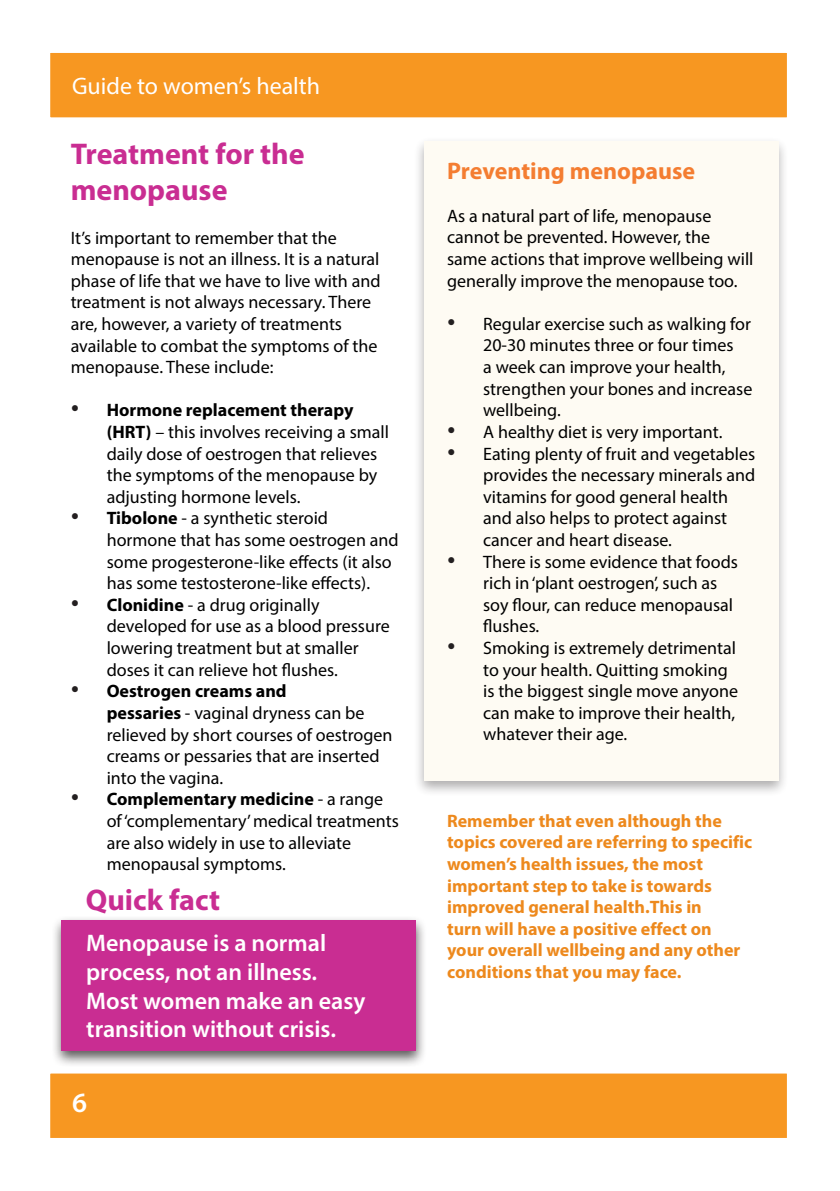
<style>
.page{position:relative;width:840px;height:1191px;background:#fff}
.page>*{position:absolute;margin:0;border:0;box-sizing:border-box;transform-origin:0 0}
.t1{font:700 30px/36px "Myriad Pro";color:#c92d92}
.t2{font:600 28px "Myriad Pro";color:#fff}
.t3{font:600 24px/28.8px "Myriad Pro";color:#fff}
.t4{font:24px "Myriad Pro";color:#fff}
.t5{font:700 24px "Myriad Pro";color:#f47d31}
.t6{font:18px/21.6px "Myriad Pro";color:#000}
.t7{font:700 18px/21.6px "Myriad Pro";color:#ed891d}
.s1{font-family:"Times New Roman";font-size:24px;color:#231f20}
.s2{font-weight:700}
</style>
<div class="page">
<div style="left:48px;top:1071px;width:740px;height:69px;background:#f79721;border:2px solid #fff"></div>
<div style="left:48px;top:51px;width:740px;height:68px;background:#f79721;border:2px solid #fff"></div>
<div style="left:413px;top:136px;width:375px;height:661px;background:#231f20;opacity:.75"></div>
<div style="left:424px;top:142px;width:353px;height:639px;background:#fefbf3"></div>
<div style="left:51px;top:915px;width:376px;height:152px;background:#231f20;opacity:.75"></div>
<div style="left:62px;top:920px;width:354px;height:130px;background:#c92d92"></div>
<h3 class="t4" style="left:72px;top:71px;width:249px">Guide to women’s health</h3>
<p class="t1" style="left:71px;top:135px;width:235px">Treatment for the menopause</p>
<p class="t6" style="left:71px;top:226px;width:311px">It’s important to remember that the menopause is not an illness. It is a natural phase of life that we have to live with and treatment is not always necessary. There are, however, a variety of treatments available to combat the symptoms of the menopause. These include:</p>
<p class="t6" style="left:107px;top:399px;width:284px;text-indent:-36px"><span class="s1">•</span> <span class="s2">Hormone replacement therapy (HRT)</span> – this involves receiving a small daily dose of oestrogen that relieves the symptoms of the menopause by adjusting hormone levels.</p>
<p class="t6" style="left:107px;top:507px;width:293px;text-indent:-36px"><span class="s1">•</span> <span class="s2">Tibolone</span> - a synthetic steroid hormone that has some oestrogen and some progesterone-like effects (it also has some testosterone-like effects).</p>
<p class="t6" style="left:107px;top:594px;width:284px;text-indent:-36px"><span class="s1">•</span> <span class="s2">Clonidine</span> - a drug originally developed for use as a blood pressure lowering treatment but at smaller doses it can relieve hot flushes.</p>
<p class="t6" style="left:107px;top:680px;width:287px;text-indent:-36px"><span class="s1">•</span> <span class="s2">Oestrogen creams and<br>pessaries</span> - vaginal dryness can be relieved by short courses of oestrogen creams or pessaries that are inserted into the vagina.</p>
<p class="t6" style="left:107px;top:788px;width:293px;text-indent:-36px"><span class="s1">•</span> <span class="s2">Complementary medicine</span> - a range of ‘complementary’ medical treatments are also widely in use to alleviate menopausal symptoms.</p>
<p class="t1" style="left:86px;top:880px;width:136px">Quick fact</p>
<p class="t3" style="left:86px;top:928px;width:280px">Menopause is a normal process, not an illness.<br>Most women make an easy transition without crisis.</p>
<p class="t2" style="left:72px;top:1084px;width:17px">6</p>
<p class="t5" style="left:447px;top:155px;width:249px">Preventing menopause</p>
<p class="t6" style="left:447px;top:205px;width:308px">As a natural part of life, menopause cannot be prevented. However, the same actions that improve wellbeing will generally improve the menopause too.</p>
<p class="t6" style="left:483px;top:313px;width:270px;text-indent:-36px"><span class="s1">•</span> Regular exercise such as walking for<br>20-30 minutes three or four times<br>a week can improve your health, strengthen your bones and increase wellbeing.</p>
<p class="t6" style="left:447px;top:421px;width:277px"><span class="s1">•</span> A healthy diet is very important.</p>
<p class="t6" style="left:483px;top:442px;width:273px;text-indent:-36px"><span class="s1">•</span> Eating plenty of fruit and vegetables provides the necessary minerals and vitamins for good general health and also helps to protect against cancer and heart disease.</p>
<p class="t6" style="left:483px;top:550px;width:256px;text-indent:-36px"><span class="s1">•</span> There is some evidence that foods rich in ‘plant oestrogen’, such as soy flour, can reduce menopausal flushes.</p>
<p class="t6" style="left:483px;top:637px;width:256px;text-indent:-36px"><span class="s1">•</span> Smoking is extremely detrimental to your health. Quitting smoking is the biggest single move anyone can make to improve their health, whatever their age.</p>
<p class="t7" style="left:447px;top:809px;width:306px">Remember that even although the topics covered are referring to specific women’s health issues, the most important step to take is towards improved general health.This in<br>turn will have a positive effect on your overall wellbeing and any other conditions that you may face.</p>
</div>
